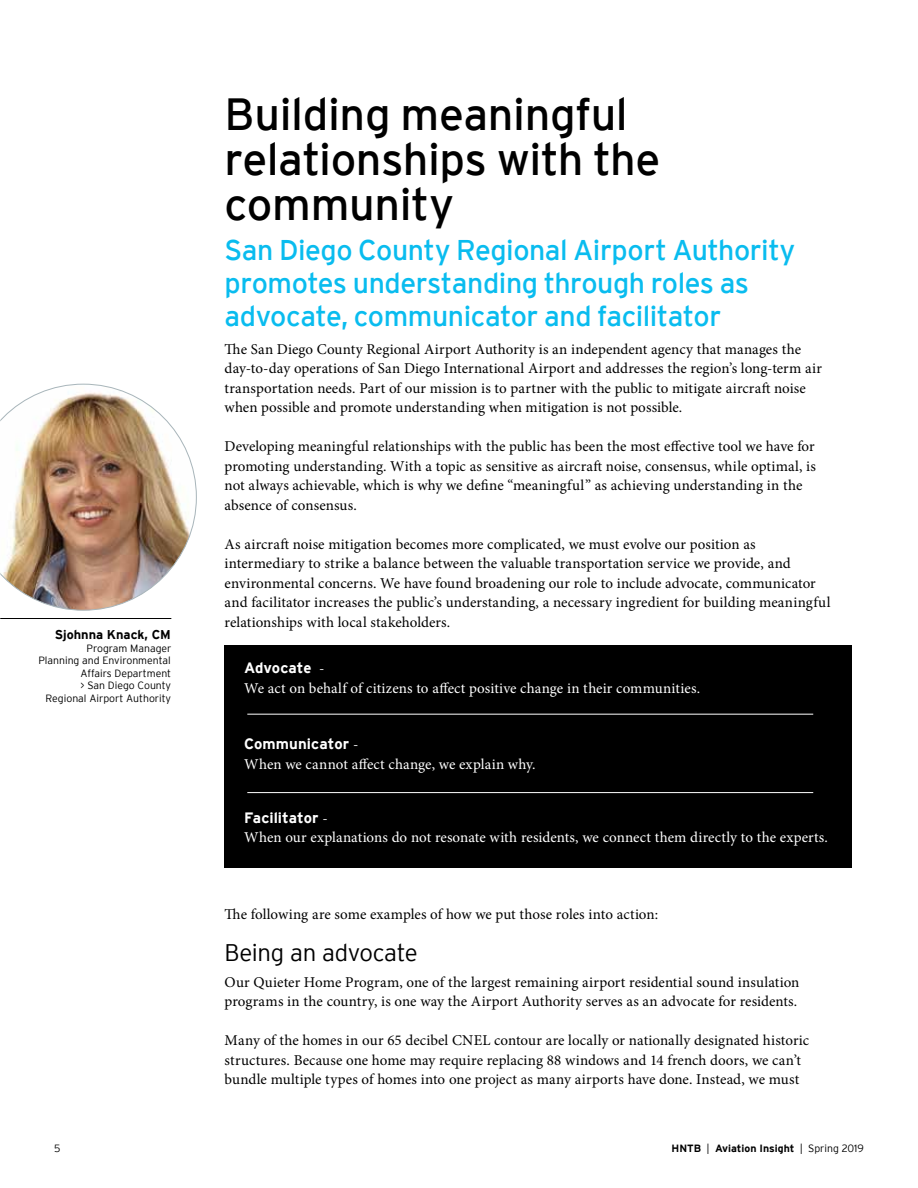
<style>
.page{position:relative;width:918px;height:1188px;background:#fff}
.page>*{position:absolute;margin:0;border:0;box-sizing:border-box;transform-origin:0 0}
.t1{font:45px/45px "Interstate";letter-spacing:-.01em;color:#000}
.t2{font:28.5px/33px "Interstate";letter-spacing:-.015em;color:#09bcef}
.t3{font:300 24px "Interstate";letter-spacing:-.015em;color:#000}
.t4{font:15px/19.5px "Minion Pro";letter-spacing:.005em;color:#000}
.t5{font:15px "Minion Pro";letter-spacing:.005em;color:#fff}
.t6{font:700 15px "Interstate";letter-spacing:.005em;color:#fff}
.t7{font:700 12.75px "Interstate";color:#000}
.t8{font:300 10.5px/12.6px "Interstate";color:#000;text-align:right}
.t9{font:700 10.5px "Interstate";color:#000}
.s1{font-family:"Minion Pro";font-weight:400}
.s2{font-weight:300}
</style>
<div class="page">
<img style="left:0;top:384px;width:197px;height:227px">
<hr style="left:0;top:618px;width:171px;height:1px;background:#000">
<div style="left:225px;top:646px;width:627px;height:222px;background:#000"></div>
<hr style="left:247px;top:714px;width:566px;height:1px;background:#fff">
<hr style="left:247px;top:792px;width:566px;height:1px;background:#fff">
<p class="t7" style="left:55px;top:627px;width:118px">Sjohnna Knack, CM</p>
<p class="t8" style="left:38px;top:641px;width:135px">Program Manager<br>Planning and Environmental<br>Affairs Department<br>&gt; San Diego County<br>Regional Airport Authority</p>
<h1 class="t1" style="left:225px;top:92px;width:437px">Building meaningful relationships with the community</h1>
<h2 class="t2" style="left:225px;top:234px;width:572px">San Diego County Regional Airport Authority promotes understanding through roles as advocate, communicator and facilitator</h2>
<p class="t4" style="left:225px;top:339px;width:599px">The San Diego County Regional Airport Authority is an independent agency that manages the day-to-day operations of San Diego International Airport and addresses the region’s long-term air transportation needs. Part of our mission is to partner with the public to mitigate aircraft noise when possible and promote understanding when mitigation is not possible.</p>
<p class="t4" style="left:225px;top:437px;width:593px">Developing meaningful relationships with the public has been the most effective tool we have for promoting understanding. With a topic as sensitive as aircraft noise, consensus, while optimal, is not always achievable, which is why we define “meaningful” as achieving understanding in the absence of consensus.</p>
<p class="t4" style="left:225px;top:534px;width:607px">As aircraft noise mitigation becomes more complicated, we must evolve our position as intermediary to strike a balance between the valuable transportation service we provide, and environmental concerns. We have found broadening our role to include advocate, communicator and facilitator increases the public’s understanding, a necessary ingredient for building meaningful relationships with local stakeholders.</p>
<p class="t6" style="left:244px;top:659px;width:82px">Advocate <span class="s1">-</span></p>
<p class="t5" style="left:244px;top:678px;width:458px">We act on behalf of citizens to affect positive change in their communities.</p>
<p class="t6" style="left:244px;top:736px;width:116px">Communicator <span class="s1">-</span></p>
<p class="t5" style="left:244px;top:754px;width:293px">When we cannot affect change, we explain why.</p>
<p class="t6" style="left:244px;top:809px;width:85px">Facilitator <span class="s1">-</span></p>
<p class="t5" style="left:244px;top:827px;width:585px">When our explanations do not resonate with residents, we connect them directly to the experts.</p>
<p class="t4" style="left:225px;top:905px;width:435px">The following are some examples of how we put those roles into action:</p>
<h3 class="t3" style="left:225px;top:939px;width:195px">Being an advocate</h3>
<p class="t4" style="left:225px;top:972px;width:576px">Our Quieter Home Program, one of the largest remaining airport residential sound insulation programs in the country, is one way the Airport Authority serves as an advocate for residents.</p>
<p class="t4" style="left:225px;top:1031px;width:586px">Many of the homes in our 65 decibel CNEL contour are locally or nationally designated historic structures. Because one home may require replacing 88 windows and 14 french doors, we can’t bundle multiple types of homes into one project as many airports have done. Instead, we must</p>
<p class="t8" style="left:54px;top:1142px;width:8px">5</p>
<p class="t9" style="left:672px;top:1142px;width:194px">HNTB <span class="s2">|</span> Aviation Insight <span class="s2">| Spring 2019</span></p>
</div>
